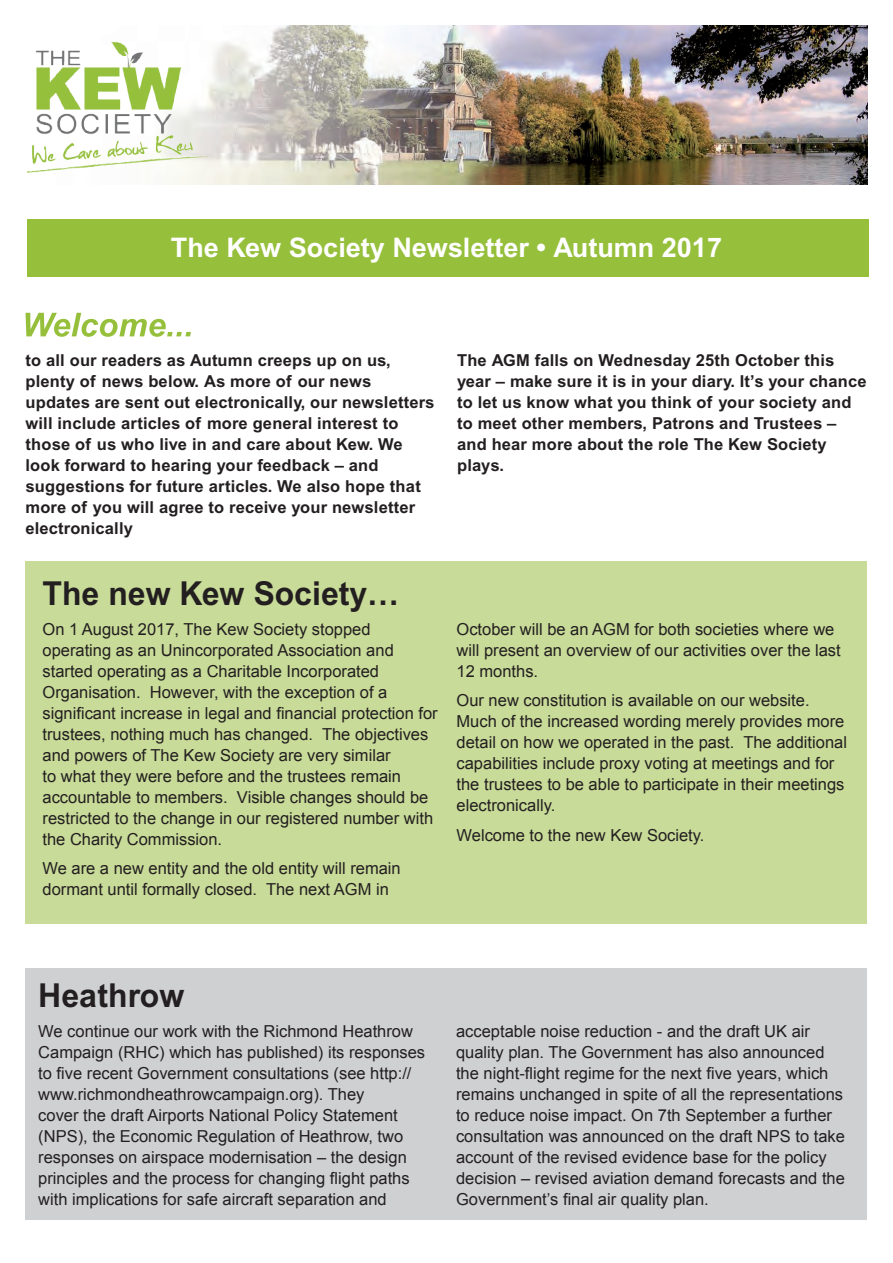
<style>
.page{position:relative;width:893px;height:1263px;background:#fff}
.page>*{position:absolute;margin:0;border:0;box-sizing:border-box;transform-origin:0 0}
.t1{font:700 33px "Arial";color:#231f20}
.t2{font:700 27px "Arial";color:#fff}
.t3{font:16.5px/21px "Arial";color:#231f20}
.t4{font:700 16.5px/21px "Arial";letter-spacing:.01em;color:#231f20}
</style>
<div class="page">
<div style="left:27px;top:219px;width:841px;height:57px;background:#96c03c"></div>
<svg style="left:26px;top:313px;width:165px;height:24px"></svg>
<div style="left:26px;top:561px;width:841px;height:362px;background:#c8db98"></div>
<img style="left:167px;top:26px;width:700px;height:158px">
<img style="left:27px;top:40px;width:180px;height:135px">
<div style="left:26px;top:968px;width:841px;height:251px;background:#cfd0d2"></div>
<h2 class="t2" style="left:171px;top:232px;width:552px">The Kew Society Newsletter • Autumn 2017</h2>
<p class="t4" style="left:26px;top:349px;width:410px">to all our readers as Autumn creeps up on us, plenty of news below. As more of our news updates are sent out electronically, our newsletters will include articles of more general interest to those of us who live in and care about Kew. We look forward to hearing your feedback – and suggestions for future articles. We also hope that more of you will agree to receive your newsletter electronically</p>
<p class="t4" style="left:457px;top:349px;width:411px">The AGM falls on Wednesday 25th October this year – make sure it is in your diary. It’s your chance to let us know what you think of your society and to meet other members, Patrons and Trustees – and hear more about the role The Kew Society plays.</p>
<h1 class="t1" style="left:43px;top:574px;width:358px">The new Kew Society…</h1>
<p class="t3" style="left:43px;top:618px;width:397px">On 1 August 2017, The Kew Society stopped operating as an Unincorporated Association and started operating as a Charitable Incorporated Organisation. However, with the exception of a significant increase in legal and financial protection for trustees, nothing much has changed. The objectives and powers of The Kew Society are very similar<br>to what they were before and the trustees remain accountable to members. Visible changes should be restricted to the change in our registered number with the Charity Commission.</p>
<p class="t3" style="left:43px;top:858px;width:360px">We are a new entity and the old entity will remain dormant until formally closed. The next AGM in</p>
<p class="t3" style="left:457px;top:618px;width:386px">October will be an AGM for both societies where we will present an overview of our activities over the last<br>12 months.</p>
<p class="t3" style="left:457px;top:690px;width:392px">Our new constitution is available on our website.<br>Much of the increased wording merely provides more detail on how we operated in the past. The additional capabilities include proxy voting at meetings and for the trustees to be able to participate in their meetings electronically.</p>
<p class="t3" style="left:457px;top:824px;width:249px">Welcome to the new Kew Society.</p>
<h1 class="t1" style="left:38px;top:976px;width:148px">Heathrow</h1>
<p class="t3" style="left:38px;top:1020px;width:388px">We continue our work with the Richmond Heathrow Campaign (RHC) which has published) its responses to five recent Government consultations (see http:// www.richmondheathrowcampaign.org). They<br>cover the draft Airports National Policy Statement (NPS), the Economic Regulation of Heathrow, two responses on airspace modernisation – the design principles and the process for changing flight paths with implications for safe aircraft separation and</p>
<p class="t3" style="left:456px;top:1020px;width:390px">acceptable noise reduction - and the draft UK air quality plan. The Government has also announced the night-flight regime for the next five years, which remains unchanged in spite of all the representations to reduce noise impact. On 7th September a further consultation was announced on the draft NPS to take account of the revised evidence base for the policy decision – revised aviation demand forecasts and the Government’s final air quality plan.</p>
</div>
